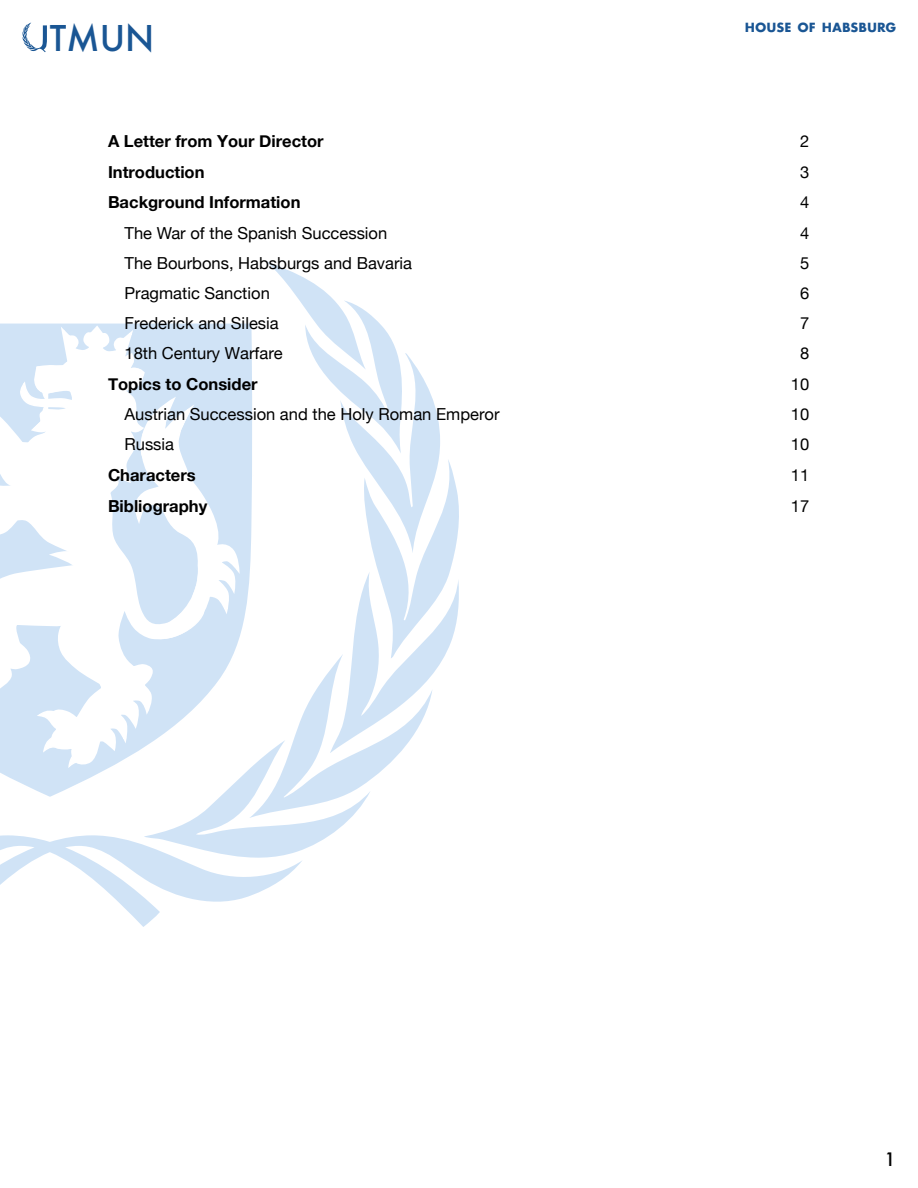
<style>
.page{position:relative;width:918px;height:1188px;background:#fff}
.page>*{position:absolute;margin:0;border:0;box-sizing:border-box;transform-origin:0 0}
.t1{font:500 34.5px "Futura";color:#1a5694}
.t2{font:500 18px "Futura";color:#000}
.t3{font:16.5px "Helvetica Neue";color:#000}
.t4{font:700 16.5px "Helvetica Neue";color:#000}
.t5{font:700 12.3px "Futura";color:#1a5694}
</style>
<div class="page">
<svg style="left:0;top:261px;width:459px;height:666px"></svg>
<svg style="left:0;top:321px;width:254px;height:479px"></svg>
<svg style="left:206px;top:400px;width:35px;height:368px;fill:#d0e3f6"></svg>
<svg style="left:0;top:323px;width:206px;height:447px"></svg>
<svg style="left:22px;top:22px;width:25px;height:30px"></svg>
<h1 class="t1" style="left:50px;top:22px;width:106px">TMUN</h1>
<p class="t5" style="left:745px;top:22px;width:153px">HOUSE OF HABSBURG</p>
<p class="t4" style="left:108px;top:131px;width:217px">A Letter from Your Director</p>
<p class="t3" style="left:800px;top:132px;width:11px">2</p>
<p class="t4" style="left:108px;top:162px;width:98px">Introduction</p>
<p class="t3" style="left:800px;top:162px;width:11px">3</p>
<p class="t4" style="left:108px;top:192px;width:194px">Background Information</p>
<p class="t3" style="left:800px;top:193px;width:11px">4</p>
<p class="t3" style="left:124px;top:223px;width:264px">The War of the Spanish Succession</p>
<p class="t3" style="left:800px;top:223px;width:11px">4</p>
<p class="t3" style="left:124px;top:253px;width:289px">The Bourbons, Habsburgs and Bavaria</p>
<p class="t3" style="left:800px;top:253px;width:11px">5</p>
<p class="t3" style="left:124px;top:283px;width:147px">Pragmatic Sanction</p>
<p class="t3" style="left:800px;top:283px;width:11px">6</p>
<p class="t3" style="left:124px;top:314px;width:156px">Frederick and Silesia</p>
<p class="t3" style="left:800px;top:314px;width:11px">7</p>
<p class="t3" style="left:124px;top:344px;width:160px">18th Century Warfare</p>
<p class="t3" style="left:800px;top:344px;width:11px">8</p>
<p class="t4" style="left:108px;top:374px;width:151px">Topics to Consider</p>
<p class="t3" style="left:791px;top:374px;width:20px">10</p>
<p class="t3" style="left:124px;top:404px;width:377px">Austrian Succession and the Holy Roman Emperor</p>
<p class="t3" style="left:791px;top:404px;width:20px">10</p>
<p class="t3" style="left:124px;top:435px;width:51px">Russia</p>
<p class="t3" style="left:791px;top:435px;width:20px">10</p>
<p class="t4" style="left:108px;top:465px;width:89px">Characters</p>
<p class="t3" style="left:791px;top:465px;width:20px">11</p>
<p class="t4" style="left:108px;top:495px;width:101px">Bibliography</p>
<p class="t3" style="left:791px;top:496px;width:20px">17</p>
<p class="t2" style="left:884px;top:1151px;width:13px">1</p>
</div>
